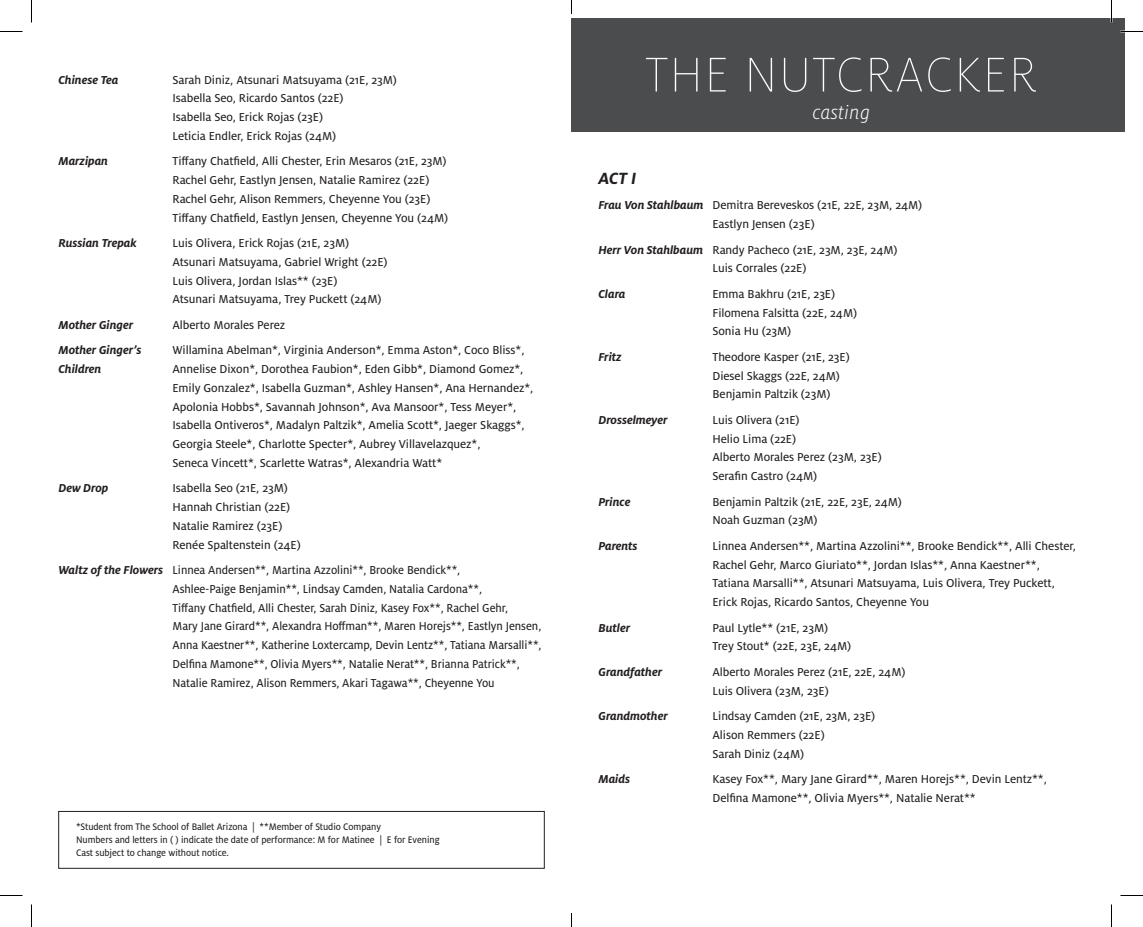
<style>
.page{position:relative;width:1143px;height:927px;background:#fff}
.page>*{position:absolute;margin:0;border:0;box-sizing:border-box;transform-origin:0 0}
.t1{font:100 54px "Milo OT";letter-spacing:.03em;color:#fff}
.t2{font:italic 300 21px "Milo OT";letter-spacing:.005em;color:#fff}
.t3{font:italic 700 18px "Milo OT";color:#231f20}
.t4{font:12.75px/18.8px "Milo OT Text";letter-spacing:-.005em;color:#231f20}
.t5{font:12.75px/18.8px "Milo OT Text";letter-spacing:-.005em;color:#231f20;scale:.96 1}
.t6{font:italic 700 12.75px "Milo OT";letter-spacing:-.005em;color:#231f20}
.t7{font:10.5px/12.8px "Milo OT Text";letter-spacing:-.005em;color:#231f20;scale:.95 1}
.s1{font-family:"Milo OT";font-weight:700;font-style:italic}
</style>
<div class="page">
<div style="left:572px;top:18px;width:553px;height:114px;background:#4b4c4d"></div>
<div style="left:58px;top:811px;width:486px;height:57px;border:1px solid #231f20"></div>
<svg style="left:0;top:31px;width:22px;height:1px"></svg>
<svg style="left:1121px;top:31px;width:22px;height:1px"></svg>
<svg style="left:0;top:895px;width:22px;height:1px"></svg>
<svg style="left:1120px;top:895px;width:23px;height:1px"></svg>
<svg style="left:31px;top:0;width:1px;height:22px"></svg>
<svg style="left:31px;top:904px;width:1px;height:23px"></svg>
<svg style="left:1111px;top:0;width:1px;height:22px"></svg>
<svg style="left:1111px;top:904px;width:1px;height:23px"></svg>
<svg style="left:571px;top:0;width:1px;height:14px"></svg>
<svg style="left:571px;top:914px;width:1px;height:13px"></svg>
<p class="t6" style="left:58px;top:72px;width:62px">Chinese Tea</p>
<p class="t4" style="left:172px;top:70px;width:226px">Sarah Diniz, Atsunari Matsuyama (21E, 23M)<br>Isabella Seo, Ricardo Santos (22E)</p>
<p class="t4" style="left:172px;top:108px;width:165px">Isabella Seo, Erick Rojas (23E)<br>Leticia Endler, Erick Rojas (24M)</p>
<p class="t6" style="left:58px;top:154px;width:51px">Marzipan</p>
<p class="t4" style="left:172px;top:152px;width:277px">Tiffany Chatfield, Alli Chester, Erin Mesaros (21E, 23M)<br>Rachel Gehr, Eastlyn Jensen, Natalie Ramirez (22E)<br>Rachel Gehr, Alison Remmers, Cheyenne You (23E)<br>Tiffany Chatfield, Eastlyn Jensen, Cheyenne You (24M)</p>
<p class="t6" style="left:58px;top:236px;width:80px">Russian Trepak</p>
<p class="t4" style="left:172px;top:234px;width:217px">Luis Olivera, Erick Rojas (21E, 23M)<br>Atsunari Matsuyama, Gabriel Wright (22E)<br>Luis Olivera, Jordan Islas** (23E)<br>Atsunari Matsuyama, Trey Puckett (24M)</p>
<p class="t6" style="left:59px;top:318px;width:76px">Mother Ginger</p>
<p class="t4" style="left:172px;top:316px;width:114px">Alberto Morales Perez</p>
<p class="t6" style="left:59px;top:343px;width:84px">Mother Ginger’s</p>
<p class="t4" style="left:172px;top:341px;width:353px">Willamina Abelman*, Virginia Anderson*, Emma Aston*, Coco Bliss*,</p>
<p class="t6" style="left:58px;top:362px;width:44px">Children</p>
<p class="t4" style="left:172px;top:360px;width:362px">Annelise Dixon*, Dorothea Faubion*, Eden Gibb*, Diamond Gomez*, Emily Gonzalez*, Isabella Guzman*, Ashley Hansen*, Ana Hernandez*, Apolonia Hobbs*, Savannah Johnson*, Ava Mansoor*, Tess Meyer*, Isabella Ontiveros*, Madalyn Paltzik*, Amelia Scott*, Jaeger Skaggs*, Georgia Steele*, Charlotte Specter*, Aubrey Villavelazquez*,<br>Seneca Vincett*, Scarlette Watras*, Alexandria Watt*</p>
<p class="t6" style="left:58px;top:481px;width:51px">Dew Drop</p>
<p class="t4" style="left:172px;top:479px;width:130px">Isabella Seo (21E, 23M)<br>Hannah Christian (22E)<br>Natalie Ramirez (23E)<br>Renée Spaltenstein (24E)</p>
<p class="t5" style="left:172px;top:561px;width:386px;text-indent:-114px"><span class="s1">Waltz of the Flowers</span> Linnea Andersen**, Martina Azzolini**, Brooke Bendick**,<br>Ashlee-Paige Benjamin**, Lindsay Camden, Natalia Cardona**,<br>Tiffany Chatfield, Alli Chester, Sarah Diniz, Kasey Fox**, Rachel Gehr,<br>Mary Jane Girard**, Alexandra Hoffman**, Maren Horejs**, Eastlyn Jensen, Anna Kaestner**, Katherine Loxtercamp, Devin Lentz**, Tatiana Marsalli**, Delfina Mamone**, Olivia Myers**, Natalie Nerat**, Brianna Patrick**, Natalie Ramirez, Alison Remmers, Akari Tagawa**, Cheyenne You</p>
<p class="t7" style="left:76px;top:821px;width:384px">*Student from The School of Ballet Arizona | **Member of Studio Company<br>Numbers and letters in ( ) indicate the date of performance: M for Matinee | E for Evening<br>Cast subject to change without notice.</p>
<h1 class="t1" style="left:646px;top:46px;width:393px">THE NUTCRACKER</h1>
<h2 class="t2" style="left:813px;top:102px;width:59px">casting</h2>
<h3 class="t3" style="left:598px;top:168px;width:39px">ACT I</h3>
<p class="t4" style="left:598px;top:196px;width:325px;text-align:center"><span class="s1">Frau Von Stahlbaum</span> Demitra Bereveskos (21E, 22E, 23M, 24M)<br>Eastlyn Jensen (23E)</p>
<p class="t4" style="left:712px;top:240px;width:187px;text-indent:-114px"><span class="s1">Herr Von Stahlbaum</span> Randy Pacheco (21E, 23M, 23E, 24M)<br>Luis Corrales (22E)</p>
<p class="t6" style="left:598px;top:287px;width:28px">Clara</p>
<p class="t4" style="left:712px;top:285px;width:146px">Emma Bakhru (21E, 23E)<br>Filomena Falsitta (22E, 24M)<br>Sonia Hu (23M)</p>
<p class="t6" style="left:598px;top:350px;width:25px">Fritz</p>
<p class="t4" style="left:712px;top:348px;width:139px">Theodore Kasper (21E, 23E)<br>Diesel Skaggs (22E, 24M)<br>Benjamin Paltzik (23M)</p>
<p class="t6" style="left:598px;top:413px;width:70px">Drosselmeyer</p>
<p class="t4" style="left:712px;top:411px;width:171px">Luis Olivera (21E)<br>Helio Lima (22E)<br>Alberto Morales Perez (23M, 23E)<br>Serafin Castro (24M)</p>
<p class="t6" style="left:598px;top:494px;width:33px">Prince</p>
<p class="t4" style="left:712px;top:492px;width:191px">Benjamin Paltzik (21E, 22E, 23E, 24M)<br>Noah Guzman (23M)</p>
<p class="t6" style="left:598px;top:539px;width:41px">Parents</p>
<p class="t4" style="left:712px;top:537px;width:365px">Linnea Andersen**, Martina Azzolini**, Brooke Bendick**, Alli Chester, Rachel Gehr, Marco Giuriato**, Jordan Islas**, Anna Kaestner**, Tatiana Marsalli**, Atsunari Matsuyama, Luis Olivera, Trey Puckett, Erick Rojas, Ricardo Santos, Cheyenne You</p>
<p class="t6" style="left:598px;top:620px;width:33px">Butler</p>
<p class="t4" style="left:712px;top:618px;width:140px">Paul Lytle** (21E, 23M)<br>Trey Stout* (22E, 23E, 24M)</p>
<p class="t6" style="left:598px;top:665px;width:65px">Grandfather</p>
<p class="t4" style="left:712px;top:663px;width:194px">Alberto Morales Perez (21E, 22E, 24M)<br>Luis Olivera (23M, 23E)</p>
<p class="t6" style="left:598px;top:709px;width:71px">Grandmother</p>
<p class="t4" style="left:712px;top:707px;width:164px">Lindsay Camden (21E, 23M, 23E)<br>Alison Remmers (22E)<br>Sarah Diniz (24M)</p>
<p class="t6" style="left:598px;top:772px;width:33px">Maids</p>
<p class="t4" style="left:712px;top:770px;width:336px">Kasey Fox**, Mary Jane Girard**, Maren Horejs**, Devin Lentz**,<br>Delfina Mamone**, Olivia Myers**, Natalie Nerat**</p>
</div>
